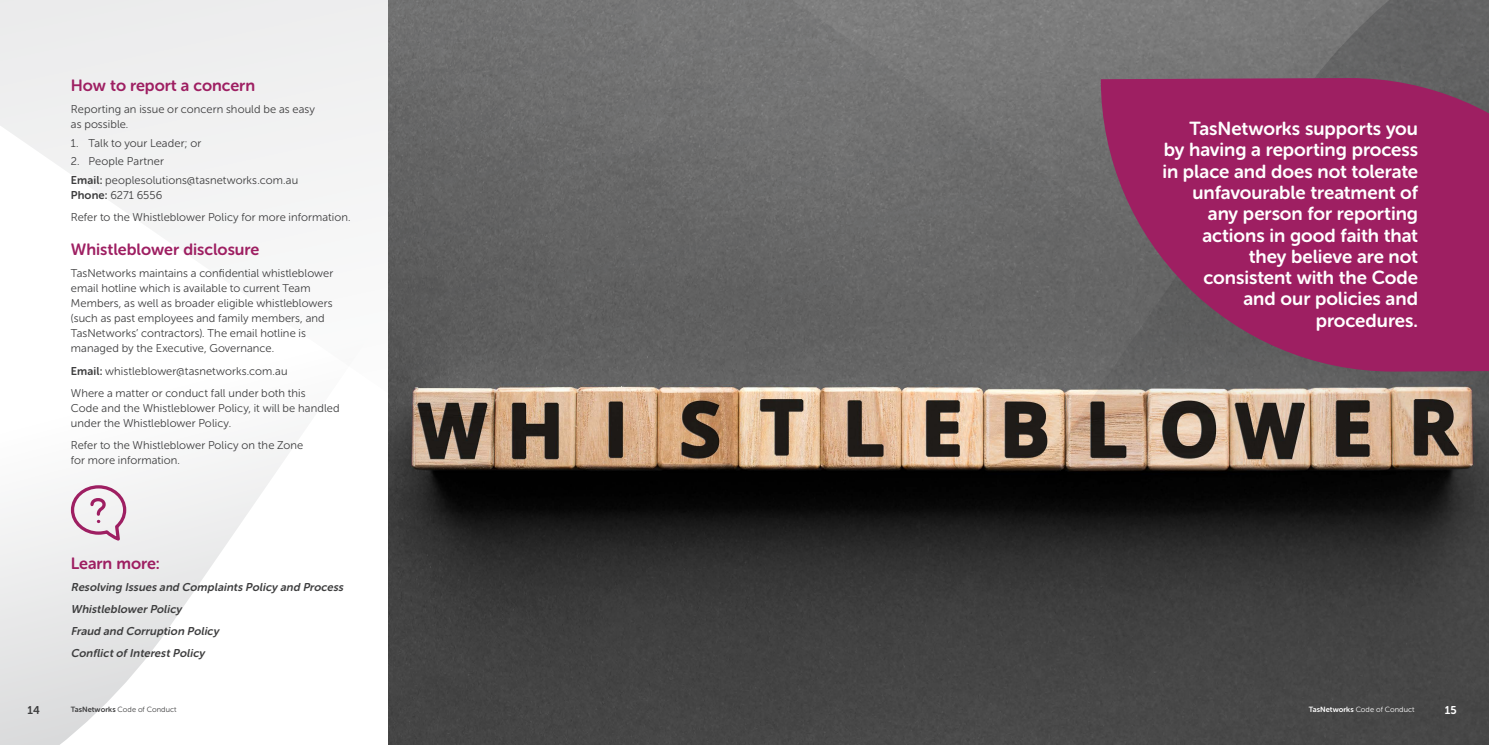
<style>
.page{position:relative;width:1489px;height:745px;background:#fff}
.page>*{position:absolute;margin:0;border:0;box-sizing:border-box;transform-origin:0 0}
.Pull_out_quote{font:18.75px/21.2px "Museo Sans Rounded 700";color:#fff;text-align:right}
.heading_one{font:16.25px "Museo Sans Rounded 700";color:#9e1f62}
.body_text{font:11.25px/15px "Museo Sans Rounded 300";letter-spacing:.01em;color:#3e3e3f}
.body_text-2{font:italic 11.25px "Museo Sans Rounded 700";color:#3e3e3f}
.t1{font:11.25px "Museo Sans Rounded 700";color:#3e3e3f}
.page_number{font:11.25px "Museo Sans Rounded 700";color:#fff}
.t2{font:7.5px "Museo Sans Rounded 300";letter-spacing:.005em;color:#3e3e3f}
.masterpage_text_RIGH{font:7.5px "Museo Sans Rounded 300";letter-spacing:.005em;color:#fff}
.s1{font-family:"Museo Sans Rounded 700"}
</style>
<div class="page">
<svg style="left:0;top:0;width:388px;height:744px"></svg>
<img style="left:388px;top:0;width:1100px;height:744px">
<svg style="left:1100px;top:78px;width:388px;height:293px;background:#932b62"></svg>
<svg style="left:69px;top:483px;width:59px;height:60px"></svg>
<p class="heading_one" style="left:71px;top:76px;width:186px">How to report a concern</p>
<p class="body_text" style="left:71px;top:102px;width:246px">Reporting an issue or concern should be as easy as possible.</p>
<p class="body_text" style="left:71px;top:135px;width:132px">1. Talk to your Leader; or</p>
<p class="body_text" style="left:71px;top:154px;width:95px">2. People Partner</p>
<p class="body_text" style="left:71px;top:172px;width:229px"><span class="s1">Email:</span> peoplesolutions@tasnetworks.com.au<br><span class="s1">Phone:</span> 6271 6556</p>
<p class="body_text" style="left:71px;top:209px;width:281px">Refer to the Whistleblower Policy for more information.</p>
<p class="heading_one" style="left:71px;top:240px;width:190px">Whistleblower disclosure</p>
<p class="body_text" style="left:71px;top:266px;width:264px">TasNetworks maintains a confidential whistleblower email hotline which is available to current Team Members, as well as broader eligible whistleblowers (such as past employees and family members, and TasNetworks’ contractors). The email hotline is managed by the Executive, Governance.</p>
<p class="body_text" style="left:71px;top:363px;width:218px"><span class="s1">Email:</span> whistleblower@tasnetworks.com.au</p>
<p class="body_text" style="left:71px;top:385px;width:270px">Where a matter or conduct fall under both this<br>Code and the Whistleblower Policy, it will be handled under the Whistleblower Policy.</p>
<p class="body_text" style="left:71px;top:437px;width:234px">Refer to the Whistleblower Policy on the Zone for more information.</p>
<p class="heading_one" style="left:71px;top:554px;width:90px">Learn more:</p>
<p class="body_text-2" style="left:71px;top:580px;width:276px">Resolving Issues and Complaints Policy and Process</p>
<p class="body_text-2" style="left:71px;top:602px;width:112px">WhistleblowerPolicy</p>
<p class="body_text-2" style="left:71px;top:624px;width:149px">Fraud and Corruption Policy</p>
<p class="body_text-2" style="left:71px;top:646px;width:135px">ConflictofInterestPolicy</p>
<p class="Pull_out_quote" style="left:1162px;top:118px;width:257px">TasNetworks supports you<br>by having a reporting process in place and does not tolerate unfavourable treatment of any person for reporting actions in good faith that they believe are not consistent with the Code<br>and our policies and procedures.</p>
<p class="t1" style="left:28px;top:703px;width:14px">14</p>
<p class="t2" style="left:71px;top:704px;width:107px"><span class="s1">TasNetworks</span> Code of Conduct</p>
<p class="masterpage_text_RIGH" style="left:1308px;top:704px;width:107px"><span class="s1">TasNetworks</span> Code of Conduct</p>
<p class="page_number" style="left:1444px;top:703px;width:13px">15</p>
</div>
